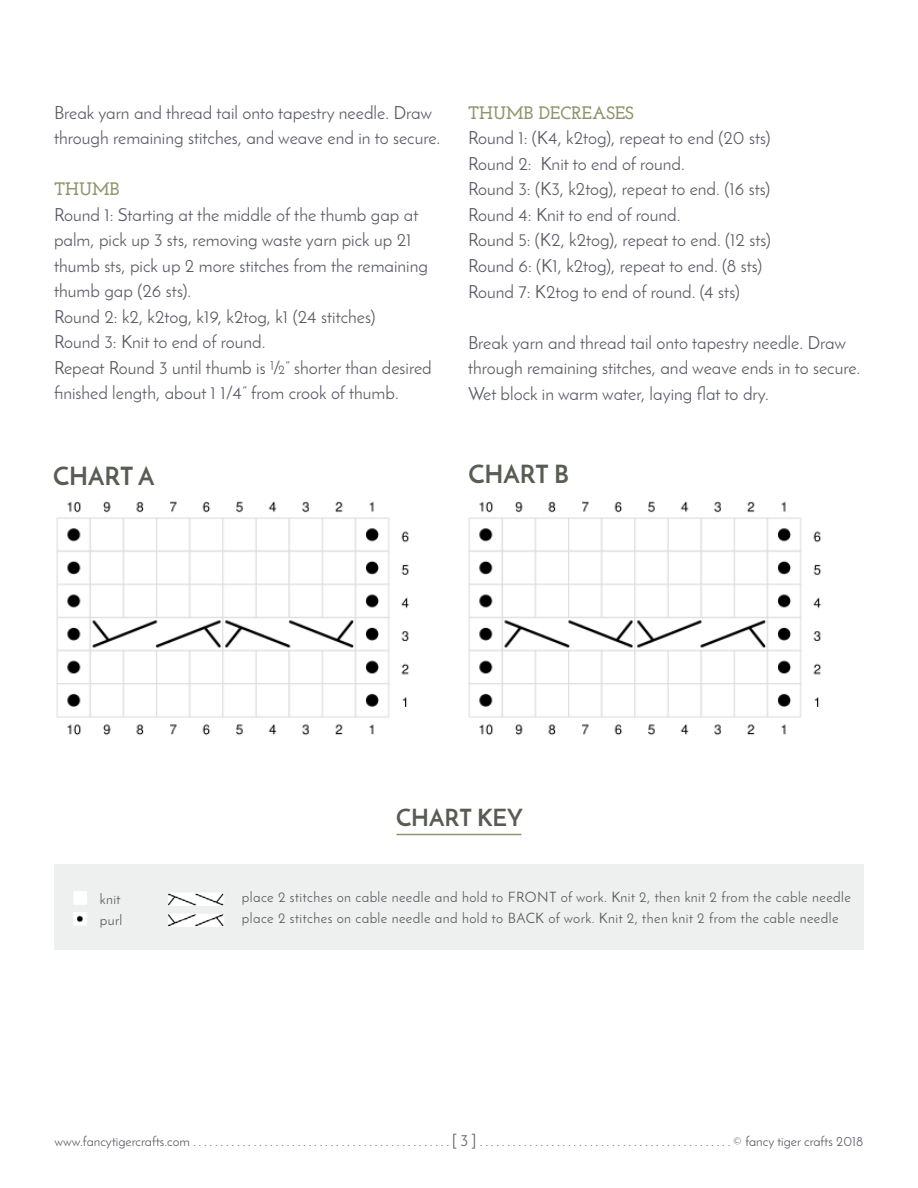
<style>
.page{position:relative;width:918px;height:1188px;background:#fff}
.page>*{position:absolute;margin:0;border:0;box-sizing:border-box;transform-origin:0 0}
.t1{font:700 24.9px "Josefin Sans";color:#575d52}
.t2{font:700 23.55px "Josefin Sans";color:#575d52}
.t3{font:18px/25.5px "Josefin Sans";color:#585964}
.t4{font:700 18px "Josefin Slab";color:#92936c}
.t5{font:14.25px "Josefin Sans";letter-spacing:.03em;color:#57585a}
.t6{font:13.5px "Josefin Sans";color:#585964}
.s1{font-size:16.5px}
</style>
<div class="page">
<img style="left:56px;top:501px;width:354px;height:235px">
<img style="left:468px;top:501px;width:354px;height:235px">
<div style="left:54px;top:864px;width:810px;height:86px;background:#eeefef"></div>
<hr style="left:396px;top:834px;width:126px;height:1px;background:#92936c">
<img style="left:74px;top:891px;width:13px;height:14px">
<img style="left:73px;top:912px;width:14px;height:14px">
<img style="left:168px;top:893px;width:56px;height:13px">
<img style="left:168px;top:914px;width:56px;height:13px">
<p class="t3" style="left:54px;top:100px;width:388px">Break yarn and thread tail onto tapestry needle. Draw through remaining stitches, and weave end in to secure.</p>
<p class="t4" style="left:54px;top:179px;width:67px">THUMB</p>
<p class="t3" style="left:54px;top:202px;width:376px">Round 1: Starting at the middle of the thumb gap at palm, pick up 3 sts, removing waste yarn pick up 21 thumb sts, pick up 2 more stitches from the remaining thumb gap (26 sts).</p>
<p class="t3" style="left:54px;top:304px;width:323px">Round 2: k2, k2tog, k19, k2tog, k1 (24 stitches)</p>
<p class="t3" style="left:54px;top:329px;width:213px">Round 3: Knit to end of round.</p>
<p class="t3" style="left:54px;top:355px;width:379px">Repeat Round 3 until thumb is ½” shorter than desired finished length, about 1 1/4” from crook of thumb.</p>
<p class="t4" style="left:468px;top:102px;width:167px">THUMB DECREASES</p>
<p class="t3" style="left:468px;top:125px;width:304px">Round 1: (K4, k2tog), repeat to end (20 sts)</p>
<p class="t3" style="left:468px;top:151px;width:218px">Round 2: Knit to end of round.</p>
<p class="t3" style="left:468px;top:176px;width:304px">Round 3: (K3, k2tog), repeat to end. (16 sts)</p>
<p class="t3" style="left:468px;top:202px;width:214px">Round 4: Knit to end of round.</p>
<p class="t3" style="left:468px;top:227px;width:304px">Round 5: (K2, k2tog), repeat to end. (12 sts)</p>
<p class="t3" style="left:468px;top:253px;width:296px">Round 6: (K1, k2tog), repeat to end. (8 sts)</p>
<p class="t3" style="left:468px;top:278px;width:273px">Round 7: K2tog to end of round. (4 sts)</p>
<p class="t3" style="left:468px;top:329px;width:394px">Break yarn and thread tail onto tapestry needle. Draw through remaining stitches, and weave ends in to secure.</p>
<p class="t3" style="left:468px;top:380px;width:303px">Wet block in warm water, laying flat to dry.</p>
<p class="t1" style="left:53px;top:461px;width:103px">CHART A</p>
<p class="t1" style="left:469px;top:459px;width:102px">CHART B</p>
<p class="t5" style="left:100px;top:890px;width:22px">knit</p>
<p class="t5" style="left:100px;top:911px;width:24px">purl</p>
<p class="t2" style="left:396px;top:803px;width:128px">CHART KEY</p>
<p class="t5" style="left:242px;top:889px;width:611px">place 2 stitches on cable needle and hold to FRONT of work. Knit 2, then knit 2 from the cable needle</p>
<p class="t5" style="left:242px;top:910px;width:598px">place 2 stitches on cable needle and hold to BACK of work. Knit 2, then knit 2 from the cable needle</p>
<p class="t6" style="left:55px;top:1133px;width:811px">www.fancytigercrafts.com ...............................................<span class="s1">[3]</span>..............................................© fancy tiger crafts 2018</p>
</div>
